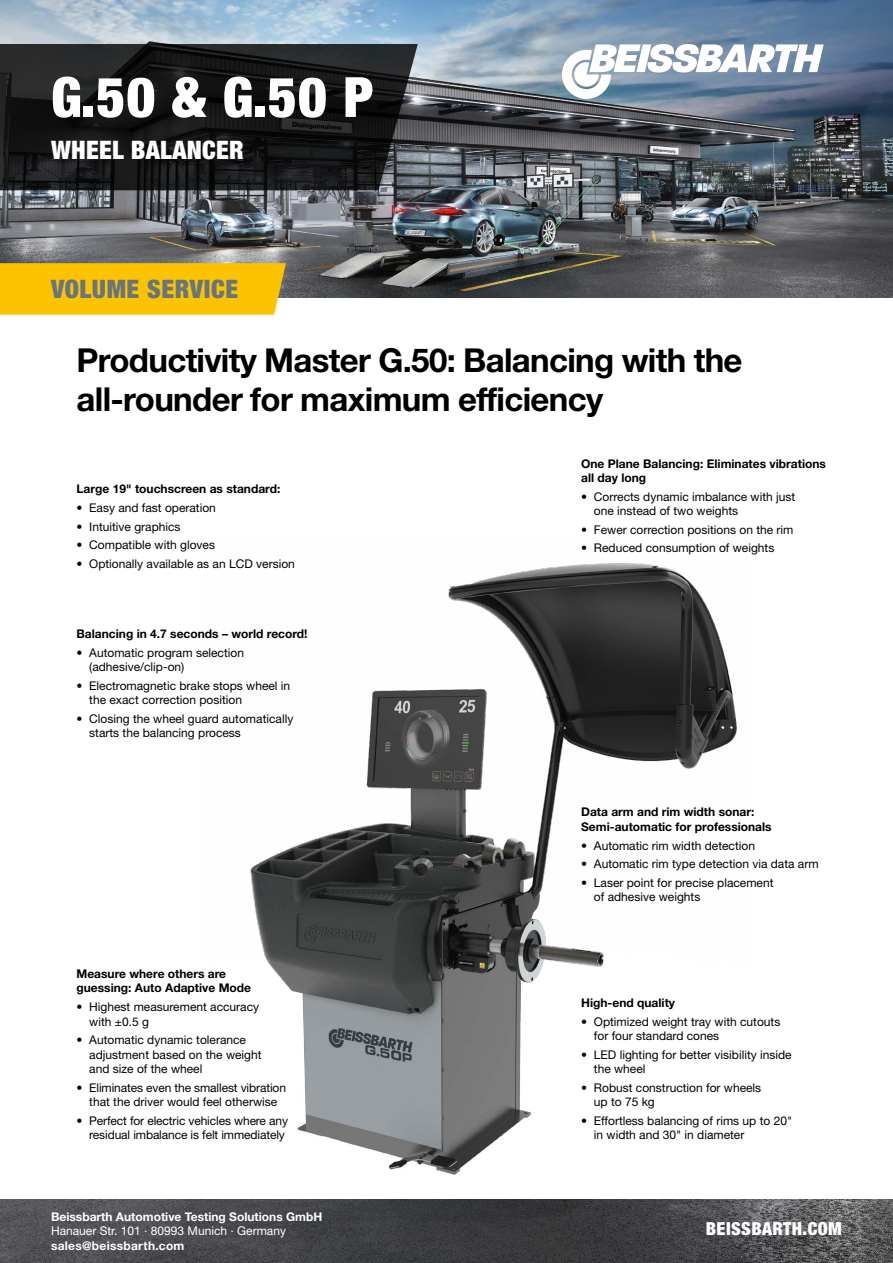
<style>
.page{position:relative;width:893px;height:1263px;background:#fff}
.page>*{position:absolute;margin:0;border:0;box-sizing:border-box;transform-origin:0 0}
.t1{font:900 condensed 55.5px "Helvetica Neue LT Pro";color:#fff}
.t2{font:700 33px/39px "Helvetica Neue LT Pro";letter-spacing:-.02em;color:#000}
.t3{font:900 condensed 25.5px "Helvetica Neue LT Pro";letter-spacing:.01em;color:#fff}
.t4{font:900 condensed 25.5px "Helvetica Neue LT Pro";letter-spacing:.02em;color:#68757d}
.t5{font:900 condensed 18px "Helvetica Neue LT Pro";letter-spacing:.025em;color:#fff}
.t6{font:12px/14.4px "Helvetica Neue LT Pro";color:#000}
.t7{font:700 12px/14.4px "Helvetica Neue LT Pro";color:#000}
.t8{font:700 12px "Helvetica Neue LT Pro";color:#fff}
.t9{font:12px "Helvetica Neue LT Pro";color:#fff}
.t10{font:700 12px "Helvetica Neue LT Pro";letter-spacing:.025em;color:#fff}
</style>
<div class="page">
<img style="left:250px;top:563px;width:487px;height:612px">
<img style="left:0;top:0;width:893px;height:297px">
<img style="left:0;top:1199px;width:893px;height:64px">
<svg style="left:0;top:44px;width:418px;height:146px;background:#1b1c1d"></svg>
<div style="left:0;top:263px;width:286px;height:52px;background:#fdc300"></div>
<svg style="left:562px;top:44px;width:262px;height:55px"></svg>
<h1 class="t1" style="left:51px;top:64px;width:324px">G.50 &amp; G.50 P</h1>
<h3 class="t3" style="left:51px;top:135px;width:194px">WHEEL BALANCER</h3>
<h3 class="t4" style="left:51px;top:274px;width:189px">VOLUME SERVICE</h3>
<h2 class="t2" style="left:77px;top:340px;width:667px">Productivity Master G.50: Balancing with the all-rounder for maximum efficiency</h2>
<p class="t7" style="left:77px;top:482px;width:205px">Large 19" touchscreen as standard:</p>
<p class="t6" style="left:77px;top:500px;width:141px">• Easy and fast operation</p>
<p class="t6" style="left:77px;top:519px;width:106px">• Intuitive graphics</p>
<p class="t6" style="left:77px;top:537px;width:140px">• Compatible with gloves</p>
<p class="t6" style="left:77px;top:556px;width:220px">• Optionally available as an LCD version</p>
<p class="t7" style="left:77px;top:626px;width:233px">Balancing in 4.7 seconds – world record!</p>
<p class="t6" style="left:89px;top:645px;width:156px;text-indent:-13px">• Automatic program selection (adhesive/clip-on)</p>
<p class="t6" style="left:89px;top:678px;width:202px;text-indent:-13px">• Electromagnetic brake stops wheel in the exact correction position</p>
<p class="t6" style="left:89px;top:711px;width:206px;text-indent:-13px">• Closing the wheel guard automatically starts the balancing process</p>
<p class="t7" style="left:77px;top:966px;width:176px">Measure where others are guessing: Auto Adaptive Mode</p>
<p class="t6" style="left:89px;top:999px;width:171px;text-indent:-13px">• Highest measurement accuracy with ±0.5 g</p>
<p class="t6" style="left:89px;top:1032px;width:174px;text-indent:-13px">• Automatic dynamic tolerance adjustment based on the weight and size of the wheel</p>
<p class="t6" style="left:77px;top:1080px;width:211px;text-align:center">• Eliminates even the smallest vibration that the driver would feel otherwise</p>
<p class="t6" style="left:77px;top:1113px;width:213px;text-align:right">• Perfect for electric vehicles where any residual imbalance is felt immediately</p>
<p class="t8" style="left:51px;top:1209px;width:273px">Beissbarth Automotive Testing Solutions GmbH</p>
<p class="t9" style="left:51px;top:1224px;width:236px">Hanauer Str. 101 · 80993 Munich · Germany</p>
<p class="t10" style="left:51px;top:1238px;width:135px">sales@beissbarth.com</p>
<p class="t7" style="left:581px;top:456px;width:246px">One Plane Balancing: Eliminates vibrations all day long</p>
<p class="t6" style="left:594px;top:489px;width:203px;text-indent:-13px">• Corrects dynamic imbalance with just one instead of two weights</p>
<p class="t6" style="left:581px;top:522px;width:214px">• Fewer correction positions on the rim</p>
<p class="t6" style="left:581px;top:540px;width:195px">• Reduced consumption of weights</p>
<p class="t7" style="left:581px;top:805px;width:192px">Data arm and rim width sonar:<br>Semi-automatic for professionals</p>
<p class="t6" style="left:581px;top:838px;width:175px">• Automatic rim width detection</p>
<p class="t6" style="left:581px;top:856px;width:239px">• Automatic rim type detection via data arm</p>
<p class="t6" style="left:594px;top:875px;width:181px;text-indent:-13px">• Laser point for precise placement of adhesive weights</p>
<p class="t7" style="left:581px;top:995px;width:95px">High-end quality</p>
<p class="t6" style="left:594px;top:1014px;width:188px;text-indent:-13px">• Optimized weight tray with cutouts for four standard cones</p>
<p class="t6" style="left:594px;top:1047px;width:199px;text-indent:-13px">• LED lighting for better visibility inside the wheel</p>
<p class="t6" style="left:594px;top:1080px;width:169px;text-indent:-13px">• Robust construction for wheels up to 75 kg</p>
<p class="t6" style="left:594px;top:1113px;width:200px;text-indent:-13px">• Effortless balancing of rims up to 20" in width and 30" in diameter</p>
<h3 class="t5" style="left:706px;top:1218px;width:138px">BEISSBARTH.COM</h3>
</div>
